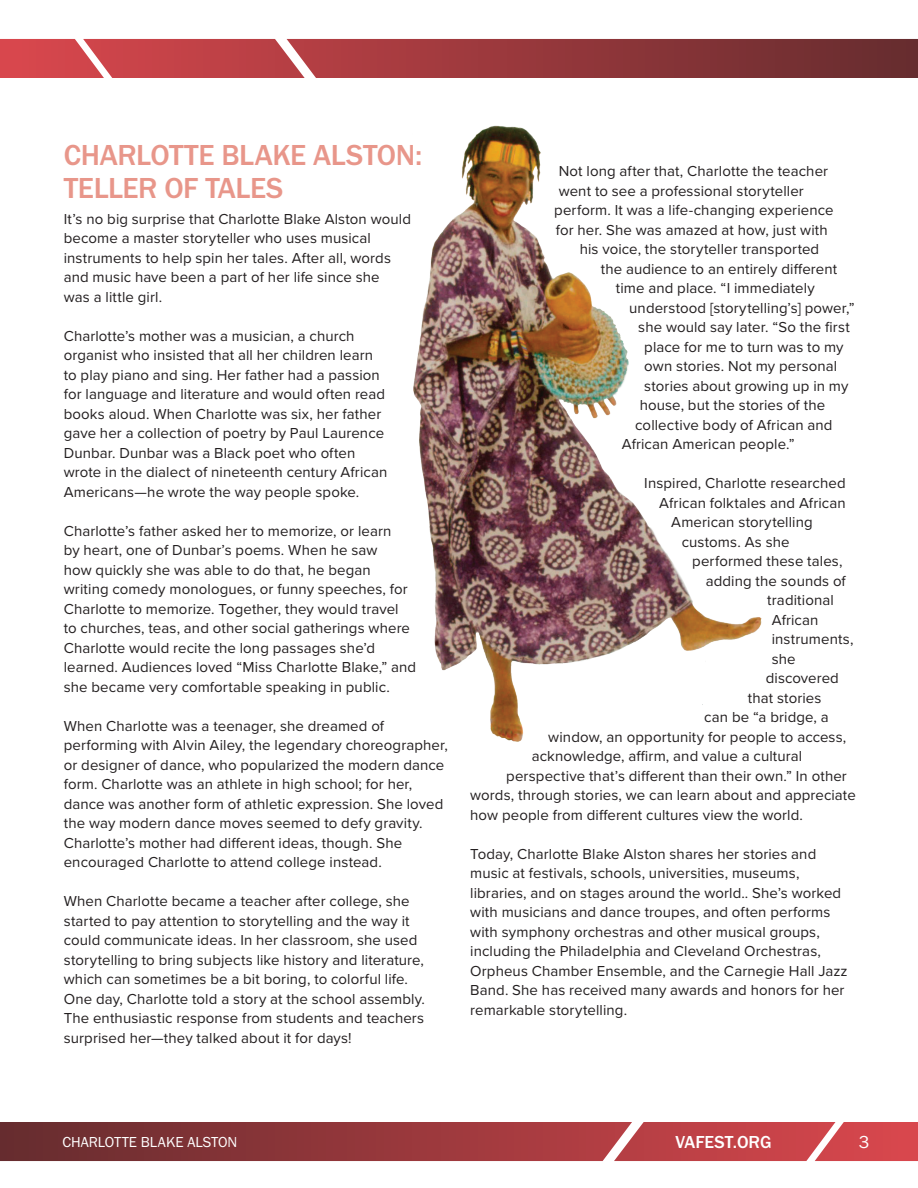
<style>
.page{position:relative;width:918px;height:1188px;background:#fff}
.page>*{position:absolute;margin:0;border:0;box-sizing:border-box;transform-origin:0 0}
.t1{font:500 30px/33px "Franklin Gothic URW";letter-spacing:-.01em;color:#e8968a}
.t2{font:500 18px "Franklin Gothic URW";color:#fff}
.t3{font:18px "Franklin Gothic URW Boo";color:#fff}
.t4{font:15px/19.5px "Proxima Nova";letter-spacing:.005em;color:#231f20}
.t5{font:15px "Franklin Gothic URW Boo";color:#fff}
</style>
<div class="page">
<svg style="left:0;top:1122px;width:918px;height:39px;background:#a13d42"></svg>
<svg style="left:0;top:39px;width:918px;height:39px;background:#a13e42"></svg>
<img style="left:413px;top:125px;width:349px;height:616px">
<p class="t1" style="left:64px;top:138px;width:360px">CHARLOTTE BLAKE ALSTON:<br>TELLER OF TALES</p>
<p class="t4" style="left:64px;top:209px;width:349px">It’s no big surprise that Charlotte Blake Alston would become a master storyteller who uses musical instruments to help spin her tales. After all, words and music have been a part of her life since she<br>was a little girl.</p>
<p class="t4" style="left:64px;top:326px;width:325px">Charlotte’s mother was a musician, a church organist who insisted that all her children learn to play piano and sing. Her father had a passion for language and literature and would often read books aloud. When Charlotte was six, her father gave her a collection of poetry by Paul Laurence Dunbar. Dunbar was a Black poet who often wrote in the dialect of nineteenth century African Americans—he wrote the way people spoke.</p>
<p class="t4" style="left:64px;top:521px;width:354px">Charlotte’s father asked her to memorize, or learn<br>by heart, one of Dunbar’s poems. When he saw<br>how quickly she was able to do that, he began writing comedy monologues, or funny speeches, for Charlotte to memorize. Together, they would travel<br>to churches, teas, and other social gatherings where Charlotte would recite the long passages she’d learned. Audiences loved “Miss Charlotte Blake,” and she became very comfortable speaking in public.</p>
<p class="t4" style="left:64px;top:716px;width:386px">When Charlotte was a teenager, she dreamed of performing with Alvin Ailey, the legendary choreographer, or designer of dance, who popularized the modern dance form. Charlotte was an athlete in high school; for her, dance was another form of athletic expression. She loved the way modern dance moves seemed to defy gravity.<br>Charlotte’s mother had different ideas, though. She encouraged Charlotte to attend college instead.</p>
<p class="t4" style="left:64px;top:891px;width:363px">When Charlotte became a teacher after college, she started to pay attention to storytelling and the way it could communicate ideas. In her classroom, she used storytelling to bring subjects like history and literature, which can sometimes be a bit boring, to colorful life.<br>One day, Charlotte told a story at the school assembly.<br>The enthusiastic response from students and teachers surprised her—they talked about it for days!</p>
<p class="t4" style="left:559px;top:161px;width:271px">Not long after that, Charlotte the teacher</p>
<p class="t4" style="left:559px;top:180px;width:247px">went to see a professional storyteller</p>
<p class="t4" style="left:554px;top:200px;width:281px">perform. It was a life-changing experience</p>
<p class="t4" style="left:556px;top:219px;width:274px">for her. She was amazed at how, just with</p>
<p class="t4" style="left:580px;top:239px;width:241px">his voice, the storyteller transported</p>
<p class="t4" style="left:601px;top:258px;width:238px">the audience to an entirely different</p>
<p class="t4" style="left:616px;top:278px;width:200px">time and place. “I immediately</p>
<p class="t4" style="left:629px;top:297px;width:227px">understood [storytelling’s] power,”</p>
<p class="t4" style="left:638px;top:317px;width:213px">she would say later. “So the first</p>
<p class="t4" style="left:644px;top:336px;width:201px">place for me to turn was to my</p>
<p class="t4" style="left:644px;top:356px;width:194px">own stories. Not my personal</p>
<p class="t4" style="left:644px;top:375px;width:206px">stories about growing up in my</p>
<p class="t4" style="left:640px;top:395px;width:187px">house, but the stories of the</p>
<p class="t4" style="left:635px;top:414px;width:199px">collective body of African and</p>
<p class="t4" style="left:622px;top:434px;width:174px">African American people.”</p>
<p class="t4" style="left:644px;top:473px;width:203px">Inspired, Charlotte researched</p>
<p class="t4" style="left:659px;top:492px;width:188px">African folktales and African</p>
<p class="t4" style="left:671px;top:512px;width:143px">American storytelling</p>
<p class="t4" style="left:682px;top:531px;width:109px">customs. As she</p>
<p class="t4" style="left:692px;top:551px;width:152px">performed these tales,</p>
<p class="t4" style="left:706px;top:570px;width:142px">adding the sounds of</p>
<p class="t4" style="left:767px;top:590px;width:68px">traditional</p>
<p class="t4" style="left:772px;top:609px;width:48px">African</p>
<p class="t4" style="left:772px;top:629px;width:83px">instruments,</p>
<p class="t4" style="left:772px;top:648px;width:25px">she</p>
<p class="t4" style="left:766px;top:668px;width:75px">discovered</p>
<p class="t4" style="left:748px;top:687px;width:75px">that stories</p>
<p class="t4" style="left:704px;top:707px;width:126px">can be “a bridge, a</p>
<p class="t4" style="left:548px;top:726px;width:300px">window, an opportunity for people to access,</p>
<p class="t4" style="left:532px;top:746px;width:272px">acknowledge, affirm, and value a cultural</p>
<p class="t4" style="left:506px;top:765px;width:342px">perspective that’s different than their own.” In other</p>
<p class="t4" style="left:470px;top:785px;width:387px">words, through stories, we can learn about and appreciate</p>
<p class="t4" style="left:470px;top:804px;width:334px">how people from different cultures view the world.</p>
<p class="t4" style="left:470px;top:843px;width:379px">Today, Charlotte Blake Alston shares her stories and music at festivals, schools, universities, museums, libraries, and on stages around the world.. She’s worked with musicians and dance troupes, and often performs with symphony orchestras and other musical groups, including the Philadelphia and Cleveland Orchestras, Orpheus Chamber Ensemble, and the Carnegie Hall Jazz Band. She has received many awards and honors for her remarkable storytelling.</p>
<p class="t5" style="left:62px;top:1133px;width:177px">CHARLOTTE BLAKE ALSTON</p>
<p class="t2" style="left:676px;top:1130px;width:98px">VAFEST.ORG</p>
<p class="t3" style="left:859px;top:1130px;width:12px">3</p>
</div>
